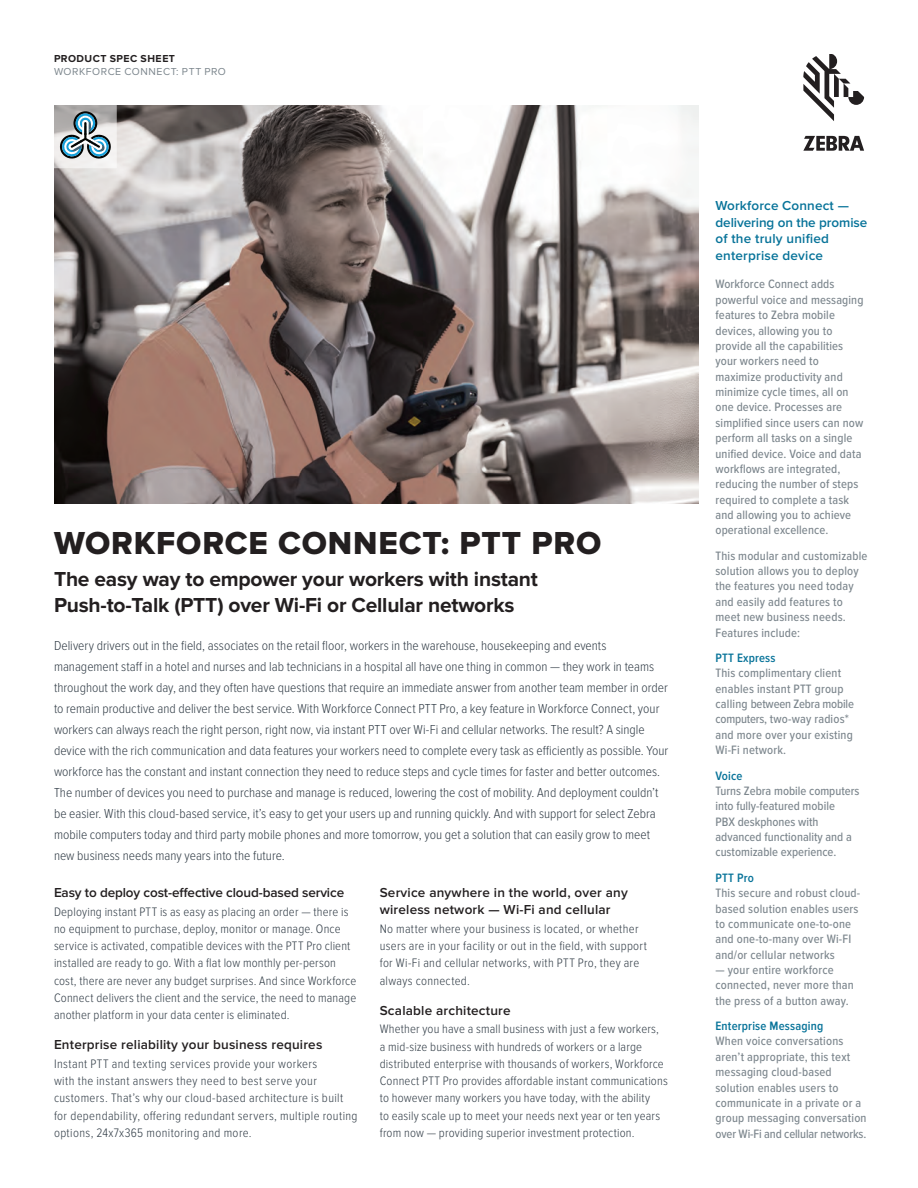
<style>
.page{position:relative;width:918px;height:1188px;background:#fff}
.page>*{position:absolute;margin:0;border:0;box-sizing:border-box;transform-origin:0 0}
.t1{font:33px "Proxima Nova Extrabld";letter-spacing:.025em;color:#231f20}
.t2{font:700 21px/25.2px "Proxima Nova";letter-spacing:-.01em;color:#231f20}
.t3{font:300 13.5px/21px "Proxima Nova Cond";color:#323d47}
.t4{font:600 13.5px/16.5px "Proxima Nova";letter-spacing:.015em;color:#231f20}
.t5{font:600 13.5px/16.5px "Proxima Nova";letter-spacing:.01em;color:#077399}
.t6{font:600 13.5px "Proxima Nova";letter-spacing:-.01em;color:#231f20}
.t7{font:300 12.75px/17.2px "Proxima Nova Cond";letter-spacing:.015em;color:#323d47}
.t8{font:500 12.6px/15.3px "Proxima Nova Cond";letter-spacing:.01em;color:#7c868d}
.t9{font:600 12.6px "Proxima Nova Cond";letter-spacing:.015em;color:#077399}
.t10{font:10.5px "Proxima Nova";letter-spacing:.05em;color:#7c868d}
.t11{font:700 10.5px "Proxima Nova";letter-spacing:.045em;color:#231f20}
</style>
<div class="page">
<svg style="left:803px;top:54px;width:61px;height:67px"></svg>
<svg style="left:803px;top:136px;width:61px;height:15px"></svg>
<img style="left:54px;top:106px;width:644px;height:398px">
<svg style="left:54px;top:105px;width:63px;height:63px"></svg>
<svg style="left:60px;top:111px;width:51px;height:49px"></svg>
<p class="t11" style="left:54px;top:53px;width:123px">PRODUCT SPEC SHEET</p>
<p class="t10" style="left:54px;top:65px;width:139px">WORKFORCE CONNECT: PTT</p>
<p class="t10" style="left:205px;top:65px;width:23px">PRO</p>
<h1 class="t1" style="left:54px;top:525px;width:549px">WORKFORCE CONNECT: PTT PRO</h1>
<h2 class="t2" style="left:54px;top:567px;width:485px">The easy way to empower your workers with instant<br>Push-to-Talk (PTT) over Wi-Fi or Cellular networks</h2>
<p class="t3" style="left:54px;top:635px;width:616px">Delivery drivers out in the field, associates on the retail floor, workers in the warehouse, housekeeping and events management staff in a hotel and nurses and lab technicians in a hospital all have one thing in common — they work in teams throughout the work day, and they often have questions that require an immediate answer from another team member in order to remain productive and deliver the best service. With Workforce Connect PTT Pro, a key feature in Workforce Connect, your workers can always reach the right person, right now, via instant PTT over Wi-Fi and cellular networks. The result? A single device with the rich communication and data features your workers need to complete every task as efficiently as possible. Your workforce has the constant and instant connection they need to reduce steps and cycle times for faster and better outcomes.<br>The number of devices you need to purchase and manage is reduced, lowering the cost of mobility. And deployment couldn’t be easier. With this cloud-based service, it’s easy to get your users up and running quickly. And with support for select Zebra mobile computers today and third party mobile phones and more tomorrow, you get a solution that can easily grow to meet new business needs many years into the future.</p>
<p class="t6" style="left:54px;top:884px;width:292px">Easy to deploy cost-effective cloud-based service</p>
<p class="t7" style="left:54px;top:903px;width:304px">Deploying instant PTT is as easy as placing an order — there is no equipment to purchase, deploy, monitor or manage. Once service is activated, compatible devices with the PTT Pro client installed are ready to go. With a flat low monthly per-person cost, there are never any budget surprises. And since Workforce Connect delivers the client and the service, the need to manage another platform in your data center is eliminated.</p>
<p class="t4" style="left:54px;top:1037px;width:270px">Enterprise reliability your business requires</p>
<p class="t7" style="left:54px;top:1055px;width:305px">Instant PTT and texting services provide your workers<br>with the instant answers they need to best serve your customers. That’s why our cloud-based architecture is built for dependability, offering redundant servers, multiple routing options, 24x7x365 monitoring and more.</p>
<p class="t4" style="left:380px;top:885px;width:250px">Service anywhere in the world, over any wireless network — Wi-Fi and cellular</p>
<p class="t7" style="left:380px;top:920px;width:269px">No matter where your business is located, or whether users are in your facility or out in the field, with support for Wi-Fi and cellular networks, with PTT Pro, they are always connected.</p>
<p class="t4" style="left:380px;top:1002px;width:132px">Scalable architecture</p>
<p class="t7" style="left:380px;top:1021px;width:290px">Whether you have a small business with just a few workers, a mid-size business with hundreds of workers or a large distributed enterprise with thousands of workers, Workforce Connect PTT Pro provides affordable instant communications to however many workers you have today, with the ability<br>to easily scale up to meet your needs next year or ten years from now — providing superior investment protection.</p>
<p class="t5" style="left:716px;top:198px;width:153px">Workforce Connect — delivering on the promise of the truly unified enterprise device</p>
<p class="t8" style="left:716px;top:277px;width:149px">Workforce Connect adds powerful voice and messaging features to Zebra mobile devices, allowing you to provide all the capabilities your workers need to maximize productivity and minimize cycle times, all on one device. Processes are simplified since users can now perform all tasks on a single unified device. Voice and data workflows are integrated, reducing the number of steps required to complete a task and allowing you to achieve operational excellence.</p>
<p class="t8" style="left:716px;top:548px;width:154px">This modular and customizable solution allows you to deploy the features you need today and easily add features to meet new business needs.<br>Features include:</p>
<p class="t9" style="left:716px;top:651px;width:62px">PTT Express</p>
<p class="t8" style="left:716px;top:666px;width:140px">This complimentary client enables instant PTT group calling between Zebra mobile computers, two-way radios* and more over your existing<br>Wi-Fi network.</p>
<p class="t9" style="left:716px;top:768px;width:29px">Voice</p>
<p class="t8" style="left:716px;top:783px;width:146px">Turns Zebra mobile computers into fully-featured mobile<br>PBX deskphones with advanced functionality and a customizable experience.</p>
<p class="t9" style="left:716px;top:871px;width:40px">PTT Pro</p>
<p class="t8" style="left:716px;top:886px;width:146px">This secure and robust cloud&shy;based solution enables users to communicate one-to-one and one-to-many over Wi-FI and/or cellular networks</p>
<p class="t8" style="left:716px;top:963px;width:140px">— your entire workforce connected, never more than the press of a button away.</p>
<p class="t9" style="left:716px;top:1019px;width:109px">Enterprise Messaging</p>
<p class="t8" style="left:716px;top:1034px;width:153px">When voice conversations aren’t appropriate, this text messaging cloud-based solution enables users to communicate in a private or a group messaging conversation over Wi-Fi and cellular networks.</p>
</div>
